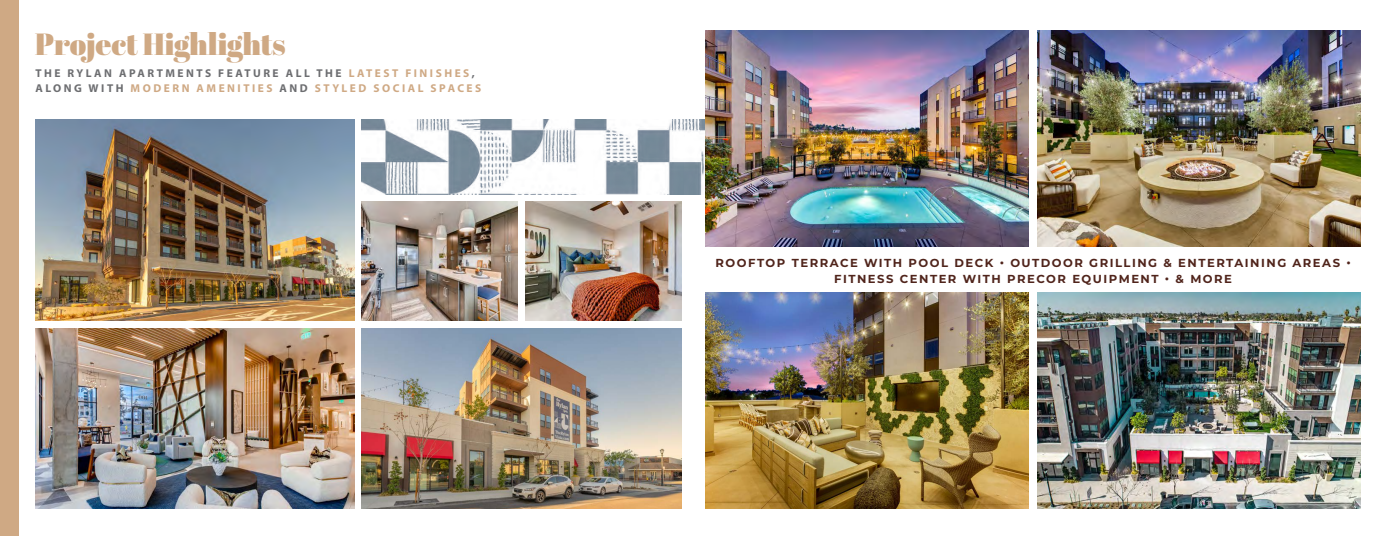
<style>
.page{position:relative;width:1386px;height:536px;background:#fff}
.page>*{position:absolute;margin:0;border:0;box-sizing:border-box;transform-origin:0 0}
.t1{font:900 30.62px "Abril Display";color:#cfa984}
.t2{font:700 11.64px/15.5px "Montserrat";letter-spacing:.13em;color:#50241b;text-align:center}
.t3{font:700 11.38px/14.9px "Myriad Pro";letter-spacing:.22em;color:#cfa984}
.s1{color:#6d6e71}
</style>
<div class="page">
<img style="left:362px;top:119px;width:344px;height:76px">
<div style="left:0;top:0;width:19px;height:536px;background:#cfa984"></div>
<img style="left:362px;top:328px;width:319px;height:180px">
<img style="left:35px;top:328px;width:319px;height:180px">
<img style="left:35px;top:119px;width:319px;height:201px">
<img style="left:362px;top:201px;width:156px;height:119px">
<img style="left:525px;top:201px;width:156px;height:119px">
<img style="left:706px;top:31px;width:323px;height:215px">
<img style="left:1037px;top:31px;width:324px;height:215px">
<img style="left:706px;top:293px;width:323px;height:215px">
<img style="left:1037px;top:293px;width:324px;height:215px">
<p class="t1" style="left:35px;top:22px;width:252px">Project Highlights</p>
<p class="t3" style="left:35px;top:66px;width:447px"><span class="s1">THE RYLAN APARTMENTS FEATURE ALL THE</span> LATEST FINISHES<span class="s1">,<br>ALONG WITH</span> MODERN AMENITIES <span class="s1">AND</span> STYLED SOCIAL SPACES</p>
<p class="t2" style="left:716px;top:255px;width:637px">ROOFTOP TERRACE WITH POOL DECK • OUTDOOR GRILLING &amp; ENTERTAINING AREAS •<br>FITNESS CENTER WITH PRECOR EQUIPMENT • &amp; MORE</p>
</div>
